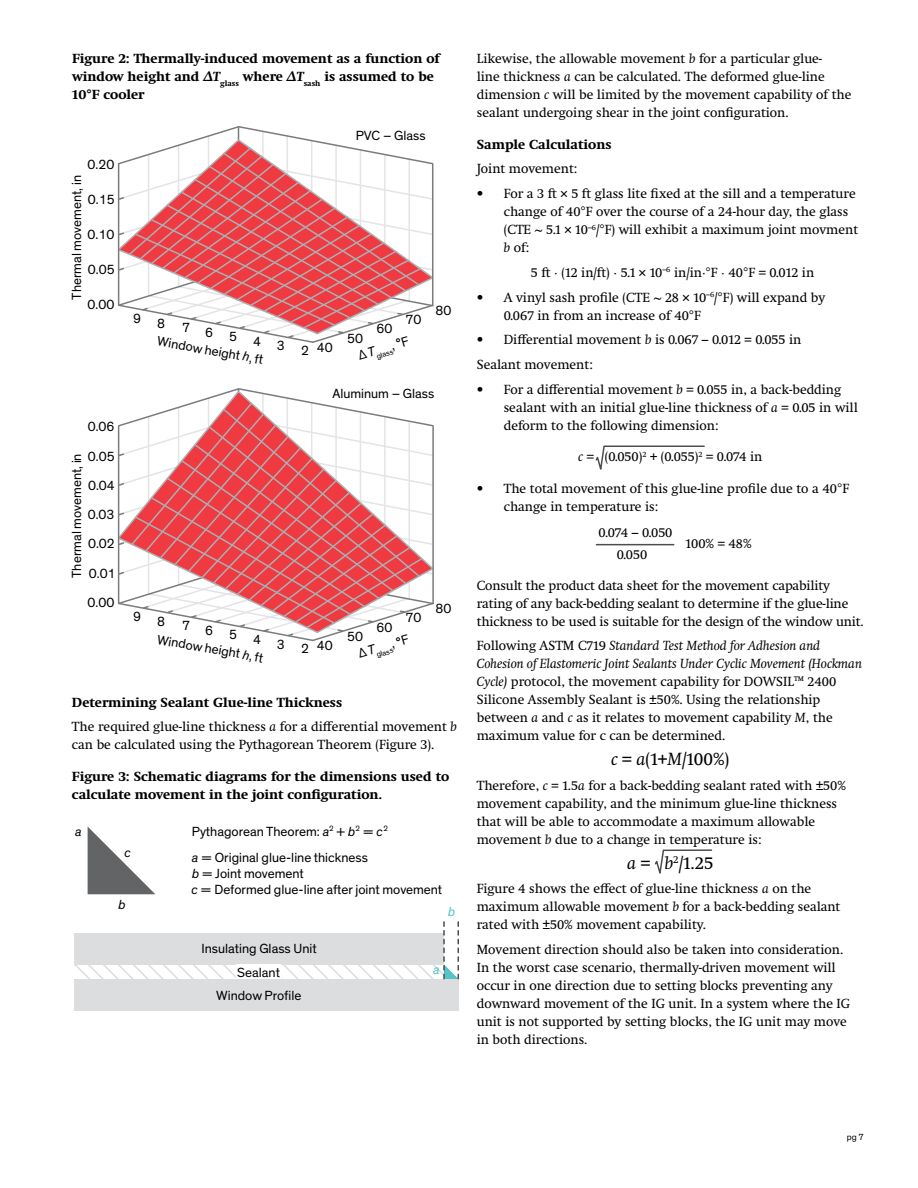
<style>
.page{position:relative;width:918px;height:1188px;background:#fff}
.page>*{position:absolute;margin:0;border:0;box-sizing:border-box;transform-origin:0 0}
.t1{font:18px "Swift Neue LT Pro";color:#000}
.t2{font:13.5px/18px "Swift Neue LT Pro";color:#000}
.t3{font:13.5px/23.1px "Dow Corporate";color:#000}
.t4{font:700 13.5px/18px "Swift Neue LT Pro";color:#000}
.t5{font:italic 13.5px "Dow Corporate";color:#000}
.t6{font:italic 13.5px "Dow Corporate";color:#56c4c4}
.t7{font:9px "Dow Corporate";color:#000}
.t8{font:7.8px "Dow Corporate";color:#000}
.s1{font-style:italic}
.s2{font-weight:700}
</style>
<div class="page">
<svg style="left:117px;top:126px;width:317px;height:217px"></svg>
<svg style="left:117px;top:388px;width:317px;height:254px"></svg>
<hr style="left:118px;top:164px;width:1px;height:141px;background:#797b7d">
<hr style="left:432px;top:164px;width:1px;height:141px;background:#797b7d">
<hr style="left:118px;top:426px;width:1px;height:177px;background:#797b7d">
<hr style="left:432px;top:427px;width:2px;height:176px;background:#797b7d">
<svg style="left:88px;top:827px;width:67px;height:67px"></svg>
<div style="left:74px;top:980px;width:385px;height:31px;background:#dcddde"></div>
<svg style="left:74px;top:922px;width:385px;height:58px"></svg>
<svg style="left:595px;top:445px;width:110px;height:25px"></svg>
<svg style="left:654px;top:849px;width:59px;height:25px"></svg>
<hr style="left:596px;top:544px;width:78px;height:1px;background:#4d4d4f">
<p class="t4" style="left:72px;top:50px;width:369px">Figure 2: Thermally-induced movement as a function of window height and <span class="s1">ΔT</span><sub>glass</sub> where <span class="s1">ΔT</span><sub>sash</sub> is assumed to be<br>10°F cooler</p>
<p class="t3" style="left:88px;top:154px;width:28px">0.20</p>
<p class="t3" style="left:65px;top:300px;width:126px;rotate:-90deg">Thermal movement, in</p>
<p class="t3" style="left:88px;top:188px;width:28px">0.15</p>
<p class="t3" style="left:88px;top:223px;width:28px">0.10</p>
<p class="t3" style="left:88px;top:258px;width:28px">0.05</p>
<p class="t3" style="left:88px;top:293px;width:28px">0.00</p>
<p class="t3" style="left:88px;top:416px;width:28px">0.06</p>
<p class="t3" style="left:88px;top:445px;width:28px">0.05</p>
<p class="t3" style="left:65px;top:578px;width:126px;rotate:-90deg">Thermal movement, in</p>
<p class="t3" style="left:88px;top:474px;width:28px">0.04</p>
<p class="t3" style="left:88px;top:503px;width:28px">0.03</p>
<p class="t3" style="left:88px;top:533px;width:28px">0.02</p>
<p class="t3" style="left:89px;top:562px;width:28px">0.01</p>
<p class="t3" style="left:88px;top:591px;width:28px">0.00</p>
<p class="t3" style="left:356px;top:124px;width:71px">PVC – Glass</p>
<p class="t3" style="left:133px;top:307px;width:9px">9</p>
<p class="t3" style="left:157px;top:312px;width:9px">8</p>
<p class="t3" style="left:182px;top:316px;width:9px">7</p>
<p class="t3" style="left:205px;top:321px;width:9px">6</p>
<p class="t3" style="left:229px;top:326px;width:9px">5</p>
<p class="t3" style="left:159px;top:330px;width:109px;rotate:10deg">Window height <span class="s1">h</span>, ft</p>
<p class="t3" style="left:253px;top:330px;width:9px">4</p>
<p class="t3" style="left:277px;top:335px;width:9px">3</p>
<p class="t3" style="left:301px;top:339px;width:9px">2</p>
<p class="t3" style="left:317px;top:336px;width:17px">40</p>
<p class="t3" style="left:405px;top:308px;width:17px">70</p>
<p class="t3" style="left:377px;top:318px;width:17px">60</p>
<p class="t3" style="left:347px;top:327px;width:17px">50</p>
<p class="t8" style="left:358px;top:357px;width:55px;rotate:-16deg"><sup>ΔT</sup>glass<sup>,</sup> <sup>°F</sup></p>
<p class="t3" style="left:435px;top:299px;width:17px">80</p>
<p class="t3" style="left:332px;top:382px;width:104px">Aluminum – Glass</p>
<p class="t3" style="left:133px;top:605px;width:9px">9</p>
<p class="t3" style="left:157px;top:610px;width:9px">8</p>
<p class="t3" style="left:182px;top:615px;width:9px">7</p>
<p class="t3" style="left:205px;top:619px;width:9px">6</p>
<p class="t3" style="left:229px;top:624px;width:9px">5</p>
<p class="t3" style="left:159px;top:628px;width:109px;rotate:10deg">Window height <span class="s1">h</span>, ft</p>
<p class="t3" style="left:253px;top:628px;width:9px">4</p>
<p class="t3" style="left:277px;top:633px;width:9px">3</p>
<p class="t3" style="left:301px;top:637px;width:9px">2</p>
<p class="t3" style="left:317px;top:635px;width:17px">40</p>
<p class="t3" style="left:405px;top:607px;width:17px">70</p>
<p class="t3" style="left:377px;top:616px;width:17px">60</p>
<p class="t3" style="left:347px;top:625px;width:17px">50</p>
<p class="t8" style="left:358px;top:655px;width:55px;rotate:-16deg"><sup>ΔT</sup>glass<sup>,</sup> <sup>°F</sup></p>
<p class="t3" style="left:435px;top:597px;width:17px">80</p>
<p class="t2" style="left:72px;top:690px;width:386px;line-height:24.8px"><span class="s2">Determining Sealant Glue-line Thickness<br></span>The required glue-line thickness <span class="s1">a</span> for a differential movement <span class="s1">b</span></p>
<p class="t2" style="left:72px;top:736px;width:364px">can be calculated using the Pythagorean Theorem (Figure 3).</p>
<p class="t4" style="left:72px;top:767px;width:379px">Figure 3: Schematic diagrams for the dimensions used to calculate movement in the joint configuration.</p>
<p class="t5" style="left:75px;top:823px;width:8px">a</p>
<p class="t5" style="left:125px;top:844px;width:8px">c</p>
<p class="t5" style="left:119px;top:896px;width:9px">b</p>
<p class="t3" style="left:192px;top:818px;width:198px;line-height:26.1px">Pythagorean Theorem: <span class="s1">a</span><sup>2</sup> + <span class="s1">b</span><sup>2</sup> = <span class="s1">c</span><sup>2 </sup><span class="s1">a</span> = Original glue-line thickness</p>
<p class="t3" style="left:191px;top:866px;width:252px;line-height:16.2px"><span class="s1">b</span> = Joint movement<br><span class="s1">c</span> = Deformed glue-line after joint movement</p>
<p class="t3" style="left:202px;top:938px;width:117px;text-align:center">Insulating Glass Unit<br>Sealant<br>Window Profile</p>
<p class="t6" style="left:448px;top:904px;width:9px">b</p>
<p class="t6" style="left:433px;top:961px;width:8px">a</p>
<p class="t2" style="left:477px;top:50px;width:376px">Likewise, the allowable movement <span class="s1">b</span> for a particular glue-<br>line thickness <span class="s1">a</span> can be calculated. The deformed glue-line dimension <span class="s1">c</span> will be limited by the movement capability of the sealant undergoing shear in the joint configuration.</p>
<p class="t4" style="left:477px;top:135px;width:136px">Sample Calculations</p>
<p class="t2" style="left:477px;top:160px;width:102px">Joint movement:</p>
<p class="t2" style="left:504px;top:185px;width:356px;text-indent:-27px">• For a 3 ft × 5 ft glass lite fixed at the sill and a temperature change of 40°F over the course of a 24-hour day, the glass (CTE ~ 5.1 × 10<sup>–6</sup>/°F) will exhibit a maximum joint movment <span class="s1">b</span> of:</p>
<p class="t2" style="left:531px;top:263px;width:285px">5 ft ∙ (12 in/ft) ∙ 5.1 × 10<sup>–6</sup> in/in∙°F ∙ 40°F = 0.012 in</p>
<p class="t2" style="left:504px;top:288px;width:323px;text-indent:-27px">• A vinyl sash profile (CTE ~ 28 × 10<sup>–6</sup>/°F) will expand by<br>0.067 in from an increase of 40°F</p>
<p class="t2" style="left:477px;top:327px;width:326px;line-height:24.8px">• Differential movement <span class="s1">b</span> is 0.067 – 0.012 = 0.055 in<br>Sealant movement:</p>
<p class="t2" style="left:504px;top:380px;width:355px;text-indent:-27px">• For a differential movement <span class="s1">b</span> = 0.055 in, a back-bedding sealant with an initial glue-line thickness of <span class="s1">a</span> = 0.05 in will deform to the following dimension:</p>
<p class="t2" style="left:578px;top:448px;width:186px"><span class="s1">c</span> = (0.050)<sup>2</sup> + (0.055)<sup>2</sup> = 0.074 in</p>
<p class="t2" style="left:504px;top:479px;width:347px;text-indent:-27px">• The total movement of this glue-line profile due to a 40°F change in temperature is:</p>
<p class="t2" style="left:599px;top:524px;width:75px">0.074 – 0.050</p>
<p class="t2" style="left:617px;top:546px;width:32px">0.050</p>
<p class="t2" style="left:686px;top:534px;width:67px">100% = 48%</p>
<p class="t2" style="left:477px;top:576px;width:388px">Consult the product data sheet for the movement capability rating of any back-bedding sealant to determine if the glue-line thickness to be used is suitable for the design of the window unit.</p>
<p class="t2" style="left:477px;top:637px;width:387px">Following ASTM C719 <span class="s1">Standard Test Method for Adhesion and Cohesion of Elastomeric Joint Sealants Under Cyclic Movement (Hockman Cycle)</span> protocol, the movement capability for DOWSIL™ 2400<br>Silicone Assembly Sealant is ±50%. Using the relationship between <span class="s1">a</span> and <span class="s1">c</span> as it relates to movement capability <span class="s1">M</span>, the maximum value for c can be determined.</p>
<h1 class="t1" style="left:611px;top:748px;width:120px"><span class="s1">c</span> = <span class="s1">a</span>(1+<span class="s1">M</span>/100%)</h1>
<p class="t2" style="left:477px;top:776px;width:371px">Therefore, <span class="s1">c</span> = 1.5<span class="s1">a</span> for a back-bedding sealant rated with ±50% movement capability, and the minimum glue-line thickness that will be able to accommodate a maximum allowable movement <span class="s1">b</span> due to a change in temperature is:</p>
<h1 class="t1" style="left:627px;top:852px;width:88px"><span class="s1">a</span> = <span class="s1">b</span><sup>2</sup>/1.25</h1>
<p class="t2" style="left:477px;top:880px;width:365px">Figure 4 shows the effect of glue-line thickness <span class="s1">a</span> on the maximum allowable movement <span class="s1">b</span> for a back-bedding sealant rated with ±50% movement capability.</p>
<p class="t2" style="left:477px;top:941px;width:375px">Movement direction should also be taken into consideration.<br>In the worst case scenario, thermally-driven movement will occur in one direction due to setting blocks preventing any downward movement of the IG unit. In a system where the IG unit is not supported by setting blocks, the IG unit may move in both directions.</p>
<p class="t7" style="left:847px;top:1132px;width:19px">pg 7</p>
</div>
